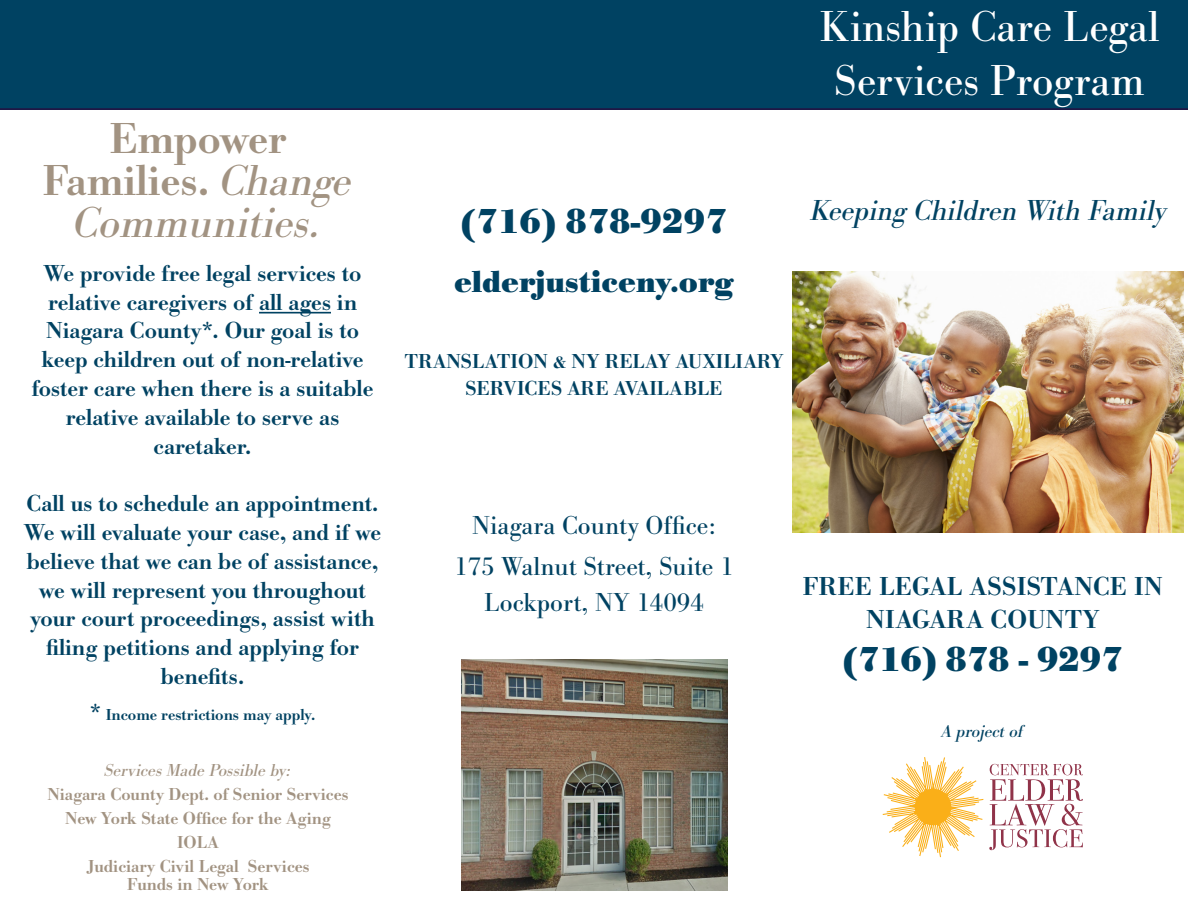
<style>
.page{position:relative;width:1188px;height:918px;background:#fff}
.page>*{position:absolute;margin:0;border:0;box-sizing:border-box;transform-origin:0 0}
.t1{font:italic 45px/42px "Bodoni URW";color:#a29382;text-align:center}
.t2{font:45px "Bodoni URW";color:#fff}
.t3{font:700 36px "Bodoni URW";letter-spacing:.005em;color:#004262}
.t4{font:700 31.5px "Bodoni URW";color:#004262}
.t5{font:italic 30px "Bodoni URW";color:#004262}
.t6{font:27px/36px "Bodoni URW";color:#004262;text-align:center}
.t7{font:500 27px/32.4px "Bodoni URW";letter-spacing:.01em;color:#004262;text-align:center}
.t8{font:500 24px/28.8px "Bodoni URW";color:#004262;text-align:center}
.t9{font:500 21px/27px "Bodoni URW";color:#004262;text-align:center}
.t10{font:500 18px "Bodoni URW";color:#a29382}
.t11{font:italic 18px "Bodoni URW";color:#a29382}
.t12{font:italic 18px "Bodoni URW";color:#004262}
.t13{font:500 16.5px "Bodoni URW";color:#004262}
.s1{font-weight:500;font-style:normal}
.s2{font-size:24px}
</style>
<div class="page">
<div style="left:0;top:0;width:1188px;height:110px;background:#004262"></div>
<svg style="left:883px;top:757px;width:200px;height:100px"></svg>
<hr style="left:259px;top:312px;width:72px;height:1px;background:#004262">
<img style="left:792px;top:271px;width:391px;height:261px">
<img style="left:462px;top:660px;width:266px;height:231px">
<p class="t1" style="left:43px;top:117px;width:312px"><span class="s1">Empower<br>Families.</span> Change<br>Communities.</p>
<p class="t8" style="left:32px;top:259px;width:343px">We provide free legal services to relative caregivers of all ages in<br>Niagara County*. Our goal is to keep children out of non-relative foster care when there is a suitable relative available to serve as caretaker.</p>
<p class="t8" style="left:24px;top:490px;width:359px">Call us to schedule an appointment.<br>We will evaluate your case, and if we believe that we can be of assistance, we will represent you throughout your court proceedings, assist with filing petitions and applying for benefits.</p>
<p class="t13" style="left:90px;top:705px;width:227px"><span class="s2">*</span> Income restrictions may apply.</p>
<p class="t11" style="left:105px;top:759px;width:188px">Services Made Possible by:</p>
<p class="t10" style="left:47px;top:783px;width:303px">Niagara County Dept. of Senior Services</p>
<p class="t10" style="left:65px;top:807px;width:267px">New York State Office for the Aging</p>
<p class="t10" style="left:177px;top:831px;width:43px">IOLA</p>
<p class="t10" style="left:86px;top:855px;width:225px">Judiciary Civil Legal Services</p>
<p class="t10" style="left:127px;top:873px;width:143px">Funds in New York</p>
<p class="t2" style="left:819px;top:-1px;width:342px">Kinship Care Legal</p>
<p class="t2" style="left:834px;top:53px;width:312px">Services Program</p>
<p class="t3" style="left:461px;top:201px;width:268px">(716) 878-9297</p>
<p class="t4" style="left:454px;top:263px;width:281px">elderjusticeny.org</p>
<p class="t9" style="left:405px;top:348px;width:380px">TRANSLATION &amp; NY RELAY AUXILIARY<br>SERVICES ARE AVAILABLE</p>
<p class="t5" style="left:811px;top:193px;width:358px">Keeping Children With Family</p>
<p class="t6" style="left:472px;top:507px;width:245px">Niagara County Office:</p>
<p class="t6" style="left:454px;top:548px;width:281px">175 Walnut Street, Suite 1<br>Lockport, NY 14094</p>
<p class="t7" style="left:803px;top:571px;width:362px">FREE LEGAL ASSISTANCE IN<br>NIAGARA COUNTY</p>
<p class="t3" style="left:843px;top:638px;width:281px">(716) 878 - 9297</p>
<p class="t12" style="left:942px;top:720px;width:83px">A project of</p>
</div>
